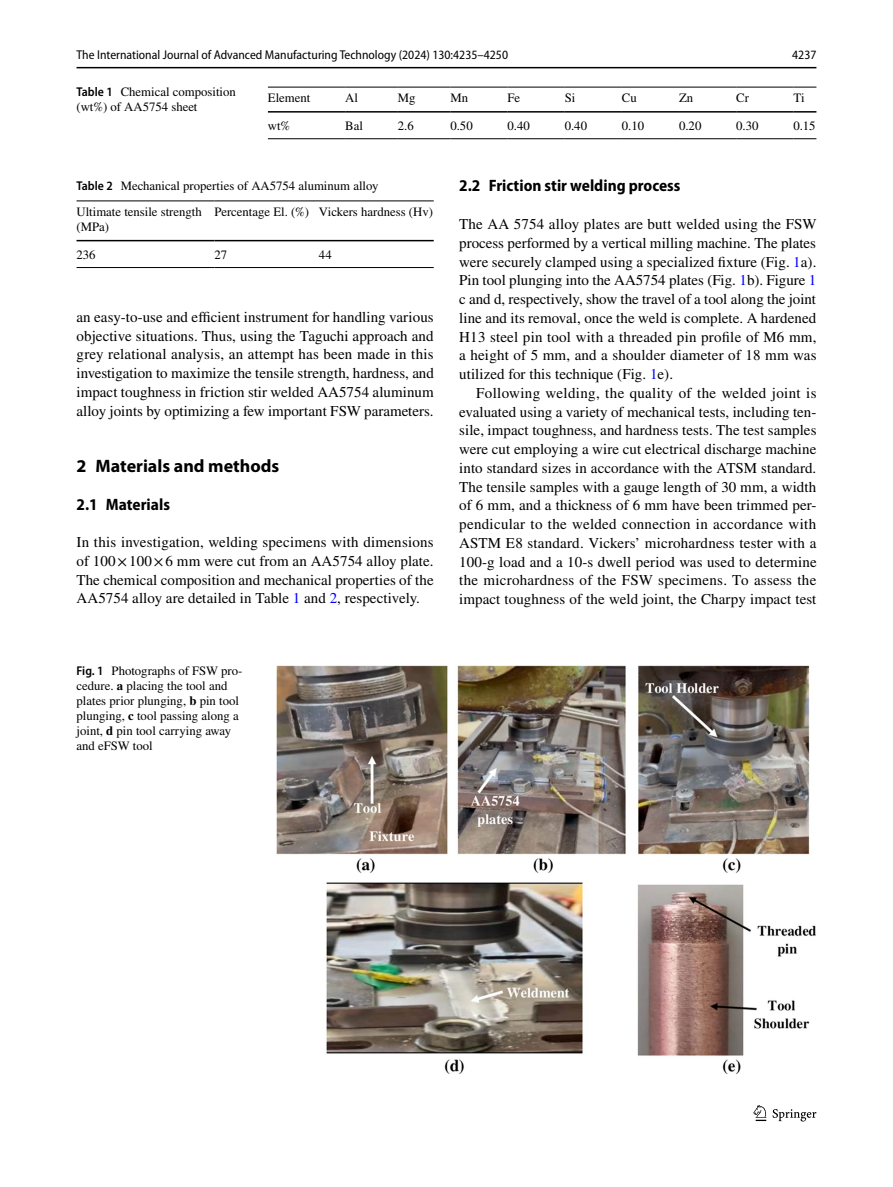
<style>
.page{position:relative;width:893px;height:1187px;background:#fff}
.page>*{position:absolute;margin:0;border:0;box-sizing:border-box;transform-origin:0 0}
.t1{font:700 18px "Myriad Pro";color:#000}
.t2{font:700 semi-condensed 16.5px "Myriad Pro";color:#000}
.t3{font:15px/18.8px "STIX";letter-spacing:.005em;color:#000;text-align:justify}
.t4{font:12.75px/15px "STIX";color:#000}
.t5{font:semi-condensed 12.75px "Myriad Pro";color:#000}
.s1{font-family:"Myriad Pro";font-weight:600;font-stretch:semi-condensed}
.s2{color:#00f}
.s3{font-weight:700}
</style>
<div class="page">
<hr style="left:77px;top:67px;width:739px;height:1px;background:#000">
<svg style="left:753px;top:1105px;width:13px;height:15px"></svg>
<svg style="left:773px;top:1109px;width:43px;height:12px"></svg>
<hr style="left:268px;top:87px;width:77px;height:1px;background:#000">
<hr style="left:268px;top:111px;width:77px;height:2px;background:#000">
<hr style="left:345px;top:87px;width:53px;height:1px;background:#000">
<hr style="left:345px;top:111px;width:53px;height:2px;background:#000">
<hr style="left:398px;top:87px;width:52px;height:1px;background:#000">
<hr style="left:398px;top:111px;width:52px;height:2px;background:#000">
<hr style="left:450px;top:87px;width:58px;height:1px;background:#000">
<hr style="left:450px;top:111px;width:58px;height:2px;background:#000">
<hr style="left:508px;top:87px;width:57px;height:1px;background:#000">
<hr style="left:508px;top:111px;width:57px;height:2px;background:#000">
<hr style="left:565px;top:87px;width:57px;height:1px;background:#000">
<hr style="left:565px;top:111px;width:57px;height:2px;background:#000">
<hr style="left:622px;top:87px;width:57px;height:1px;background:#000">
<hr style="left:622px;top:111px;width:57px;height:2px;background:#000">
<hr style="left:679px;top:87px;width:57px;height:1px;background:#000">
<hr style="left:679px;top:111px;width:57px;height:2px;background:#000">
<hr style="left:736px;top:87px;width:57px;height:1px;background:#000">
<hr style="left:736px;top:111px;width:57px;height:2px;background:#000">
<svg style="left:793px;top:87px;width:23px;height:1px"></svg>
<hr style="left:793px;top:111px;width:23px;height:2px;background:#000">
<hr style="left:268px;top:138px;width:77px;height:1px;background:#000">
<hr style="left:345px;top:138px;width:53px;height:1px;background:#000">
<hr style="left:398px;top:138px;width:52px;height:1px;background:#000">
<hr style="left:450px;top:138px;width:58px;height:1px;background:#000">
<hr style="left:508px;top:138px;width:57px;height:1px;background:#000">
<hr style="left:565px;top:138px;width:57px;height:1px;background:#000">
<hr style="left:622px;top:138px;width:57px;height:1px;background:#000">
<hr style="left:679px;top:138px;width:57px;height:1px;background:#000">
<hr style="left:736px;top:138px;width:57px;height:1px;background:#000">
<svg style="left:793px;top:138px;width:23px;height:1px"></svg>
<hr style="left:77px;top:200px;width:137px;height:1px;background:#000">
<hr style="left:77px;top:240px;width:137px;height:1px;background:#000">
<hr style="left:214px;top:200px;width:105px;height:1px;background:#000">
<hr style="left:214px;top:240px;width:105px;height:1px;background:#000">
<hr style="left:319px;top:200px;width:115px;height:1px;background:#000">
<hr style="left:319px;top:240px;width:115px;height:1px;background:#000">
<hr style="left:77px;top:267px;width:137px;height:1px;background:#000">
<hr style="left:214px;top:267px;width:105px;height:1px;background:#000">
<hr style="left:319px;top:267px;width:115px;height:1px;background:#000">
<img style="left:276px;top:665px;width:540px;height:408px">
<p class="t5" style="left:77px;top:48px;width:433px">The International Journal of Advanced Manufacturing Technology (2024) 130:4235–4250</p>
<p class="t5" style="left:792px;top:48px;width:26px">4237</p>
<p class="t4" style="left:77px;top:85px;width:161px"><span class="s1">Table 1</span> Chemical composition (wt%) of AA5754 sheet</p>
<p class="t4" style="left:268px;top:91px;width:44px">Element</p>
<p class="t4" style="left:345px;top:91px;width:14px">Al</p>
<p class="t4" style="left:398px;top:91px;width:19px">Mg</p>
<p class="t4" style="left:450px;top:91px;width:19px">Mn</p>
<p class="t4" style="left:507px;top:91px;width:14px">Fe</p>
<p class="t4" style="left:565px;top:91px;width:12px">Si</p>
<p class="t4" style="left:622px;top:91px;width:16px">Cu</p>
<p class="t4" style="left:679px;top:91px;width:16px">Zn</p>
<p class="t4" style="left:736px;top:91px;width:14px">Cr</p>
<p class="t4" style="left:793px;top:91px;width:13px">Ti</p>
<p class="t4" style="left:268px;top:119px;width:24px">wt%</p>
<p class="t4" style="left:345px;top:119px;width:19px">Bal</p>
<p class="t4" style="left:398px;top:119px;width:17px">2.6</p>
<p class="t4" style="left:450px;top:119px;width:24px">0.50</p>
<p class="t4" style="left:508px;top:119px;width:24px">0.40</p>
<p class="t4" style="left:565px;top:119px;width:24px">0.40</p>
<p class="t4" style="left:622px;top:119px;width:24px">0.10</p>
<p class="t4" style="left:679px;top:119px;width:24px">0.20</p>
<p class="t4" style="left:736px;top:119px;width:24px">0.30</p>
<p class="t4" style="left:793px;top:119px;width:24px">0.15</p>
<p class="t4" style="left:76px;top:174px;width:304px;line-height:25.5px"><span class="s1">Table 2</span> Mechanical properties of AA5754 aluminum alloy<br>Ultimate tensile strength</p>
<p class="t4" style="left:77px;top:220px;width:34px">(MPa)</p>
<p class="t4" style="left:214px;top:205px;width:220px">Percentage El. (%) Vickers hardness (Hv)</p>
<p class="t4" style="left:77px;top:248px;width:21px">236</p>
<p class="t4" style="left:214px;top:248px;width:14px">27</p>
<p class="t4" style="left:319px;top:248px;width:14px">44</p>
<p class="t3" style="left:77px;top:308px;width:359px">an easy-to-use and efficient instrument for handling various objective situations. Thus, using the Taguchi approach and grey relational analysis, an attempt has been made in this investigation to maximize the tensile strength, hardness, and impact toughness in friction stir welded AA5754 aluminum alloy joints by optimizing a few important FSW parameters.</p>
<p class="t1" style="left:77px;top:454px;width:204px">2 Materials and methods</p>
<p class="t2" style="left:77px;top:494px;width:95px">2.1 Materials</p>
<p class="t3" style="left:77px;top:533px;width:359px">In this investigation, welding specimens with dimensions of 100×100×6 mm were cut from an AA5754 alloy plate.<br>The chemical composition and mechanical properties of the AA5754 alloy are detailed in Table <span class="s2">1</span> and <span class="s2">2</span>, respectively.</p>
<p class="t4" style="left:77px;top:664px;width:167px"><span class="s1">Fig. 1</span> Photographs of FSW pro&shy;cedure. <span class="s3">a</span> placing the tool and plates prior plunging, <span class="s3">b</span> pin tool plunging, <span class="s3">c</span> tool passing along a joint, <span class="s3">d</span> pin tool carrying away and eFSW tool</p>
<p class="t2" style="left:459px;top:177px;width:223px">2.2 Friction stir welding process</p>
<p class="t3" style="left:459px;top:215px;width:359px">The AA 5754 alloy plates are butt welded using the FSW process performed by a vertical milling machine. The plates were securely clamped using a specialized fixture (Fig. <span class="s2">1</span>a).<br>Pin tool plunging into the AA5754 plates (Fig. <span class="s2">1</span>b). Figure <span class="s2">1 </span>c and d, respectively, show the travel of a tool along the joint line and its removal, once the weld is complete. A hardened H13 steel pin tool with a threaded pin profile of M6 mm, a height of 5 mm, and a shoulder diameter of 18 mm was utilized for this technique (Fig. <span class="s2">1</span>e).</p>
<p class="t3" style="left:459px;top:384px;width:359px;text-indent:17px">Following welding, the quality of the welded joint is evaluated using a variety of mechanical tests, including ten&shy;sile, impact toughness, and hardness tests. The test samples were cut employing a wire cut electrical discharge machine into standard sizes in accordance with the ATSM standard.<br>The tensile samples with a gauge length of 30 mm, a width of 6 mm, and a thickness of 6 mm have been trimmed per&shy;pendicular to the welded connection in accordance with ASTM E8 standard. Vickers’ microhardness tester with a 100-g load and a 10-s dwell period was used to determine the microhardness of the FSW specimens. To assess the impact toughness of the weld joint, the Charpy impact test</p>
</div>
